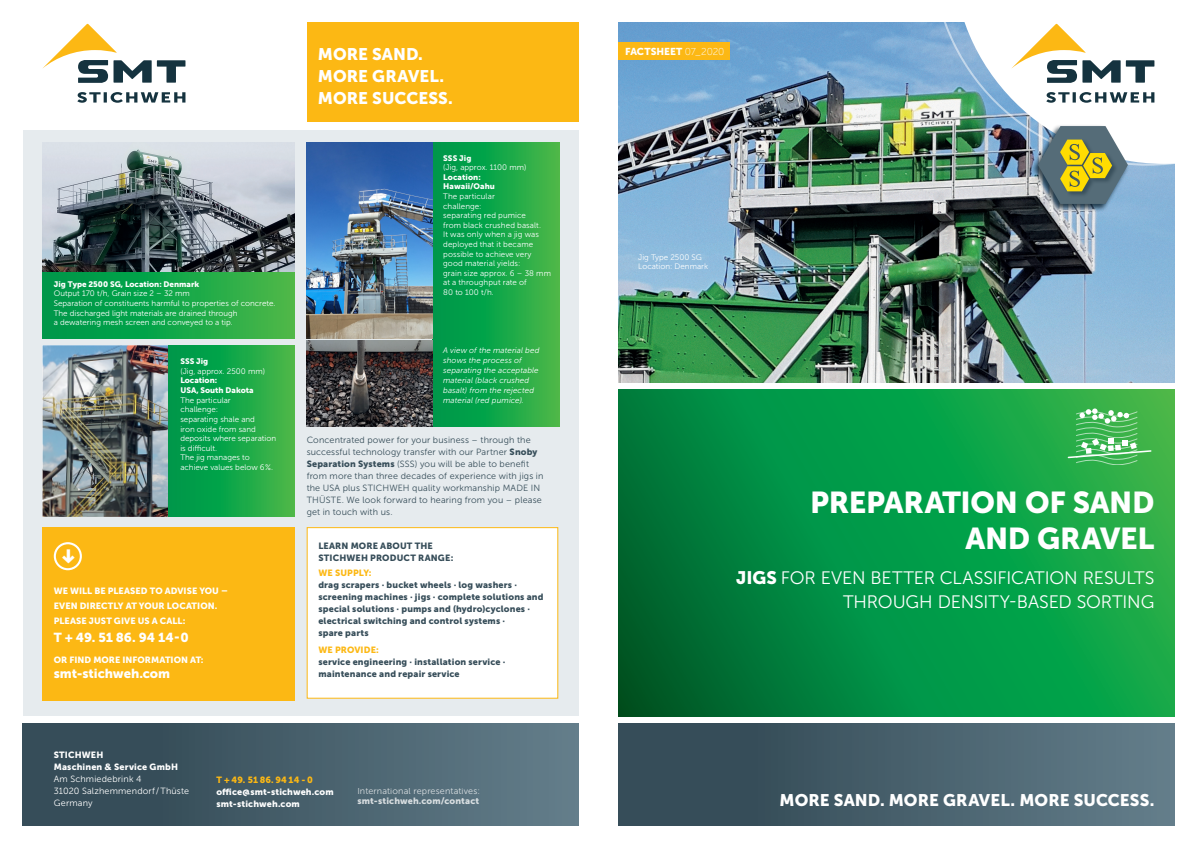
<style>
.page{position:relative;width:1197px;height:848px;background:#fff}
.page>*{position:absolute;margin:0;border:0;box-sizing:border-box;transform-origin:0 0}
.t1{font:30px/36px "Museo Sans 900";letter-spacing:-.01em;color:#fff;text-align:right}
.t2{font:900 22px "Flama";color:#fff}
.t3{font:18px/24px "Museo Sans 300";letter-spacing:-.005em;color:#fff;text-align:right}
.t4{font:16.7px/21.7px "Museo Sans 900";letter-spacing:.005em;color:#fff}
.t5{font:13px "Museo Sans 900";letter-spacing:-.005em;color:#fff}
.t6{font:10px "Museo Sans 900";letter-spacing:.005em;color:#fff}
.t7{font:9px/12px "Museo Sans 300";letter-spacing:.015em;color:#364d59}
.t8{font:9px/12px "Museo Sans 900";letter-spacing:.015em;color:#364d59}
.t9{font:9px/15px "Museo Sans 900";letter-spacing:.01em;color:#fff}
.t10{font:9px/12px "Museo Sans 300";letter-spacing:.02em;color:#fff}
.t11{font:9px "Museo Sans 900";letter-spacing:.015em;color:#fcb814}
.t12{font:8px/9.6px "Museo Sans 300";color:#fff}
.t13{font:italic 8px/10px "Museo Sans 300";letter-spacing:.01em;color:#fff}
.t14{font:8px/9.6px "Museo Sans 900";color:#fff}
.s1{font-family:"Museo Sans 900"}
.s2{font-family:"Flama";font-weight:700}
.s3{font-family:"Museo Sans 100"}
</style>
<div class="page">
<div style="left:23px;top:130px;width:555px;height:586px;background:#e6ebee"></div>
<svg style="left:432px;top:142px;width:127px;height:285px;background:#18a649"></svg>
<svg style="left:618px;top:390px;width:556px;height:326px;background:#079343"></svg>
<img style="left:618px;top:23px;width:556px;height:360px">
<div style="left:307px;top:23px;width:271px;height:99px;background:#fcb814"></div>
<div style="left:618px;top:43px;width:111px;height:17px;background:#fcb814"></div>
<div style="left:618px;top:723px;width:556px;height:102px;background:linear-gradient(to right,#2e4450,#627c89)"></div>
<div style="left:23px;top:723px;width:555px;height:102px;background:linear-gradient(to right,#2e4450,#627c89)"></div>
<svg style="left:931px;top:22px;width:21px;height:144px;background:#80a1ae"></svg>
<svg style="left:77px;top:92px;width:108px;height:11px"></svg>
<svg style="left:42px;top:23px;width:143px;height:60px"></svg>
<div style="left:43px;top:527px;width:251px;height:173px;background:#fcb814"></div>
<div style="left:54px;top:542px;width:28px;height:28px;border:2px solid #fff;border-radius:50%"></div>
<img style="left:42px;top:142px;width:252px;height:131px">
<img style="left:306px;top:142px;width:126px;height:196px">
<img style="left:306px;top:340px;width:126px;height:87px">
<svg style="left:42px;top:273px;width:252px;height:65px;background:#17a648"></svg>
<img style="left:43px;top:345px;width:125px;height:172px">
<svg style="left:168px;top:345px;width:126px;height:172px;background:#17a648"></svg>
<div style="left:1030px;top:124px;width:99px;height:88px;background:#011622;opacity:.75"></div>
<img style="left:952px;top:22px;width:223px;height:182px">
<div style="left:306px;top:527px;width:252px;height:171px;background:#fff;border:1px solid #fcb814"></div>
<svg style="left:1066px;top:408px;width:86px;height:57px;background:#5bbf6b"></svg>
<p class="t14" style="left:54px;top:279px;width:147px">Jig Type 2500 SG, Location: Denmark</p>
<p class="t12" style="left:54px;top:289px;width:223px">Output 170 t/h, Grain size 2 – 32 mm<br>Separation of constituents harmful to properties of concrete.<br>The discharged light materials are drained through<br>a dewatering mesh screen and conveyed to a tip.</p>
<h2 class="t2" style="left:85px;top:548px;width:18px;rotate:90deg">→</h2>
<p class="t14" style="left:180px;top:356px;width:29px">SSS Jig</p>
<p class="t12" style="left:180px;top:366px;width:86px">(Jig, approx. 2500 mm)</p>
<p class="t14" style="left:180px;top:376px;width:75px">Location:<br>USA, South Dakota</p>
<p class="t12" style="left:180px;top:395px;width:97px">The particular<br>challenge:<br>separating shale and<br>iron oxide from sand deposits where separation is difficult.<br>The jig manages to achieve values below 6 %.</p>
<p class="t9" style="left:54px;top:583px;width:176px">WE WILL BE PLEASED TO ADVISE YOU –<br>EVEN DIRECTLY AT YOUR LOCATION.<br>PLEASE JUST GIVE US A CALL:</p>
<h3 class="t5" style="left:54px;top:630px;width:136px">T + 49. 51 86. 94 14-0</h3>
<p class="t9" style="left:54px;top:652px;width:151px">OR FIND MORE INFORMATION AT:</p>
<h3 class="t5" style="left:54px;top:666px;width:118px">smt-stichweh.com</h3>
<h3 class="t4" style="left:318px;top:43px;width:136px">MORE SAND.<br>MORE GRAVEL.<br>MORE SUCCESS.</h3>
<p class="t14" style="left:443px;top:153px;width:30px">SSS Jig</p>
<p class="t12" style="left:443px;top:163px;width:85px">(Jig, approx. 1100 mm)</p>
<p class="t14" style="left:443px;top:172px;width:53px">Location:<br>Hawaii/Oahu</p>
<p class="t12" style="left:443px;top:191px;width:109px">The particular<br>challenge:<br>separating red pumice<br>from black crushed basalt.<br>It was only when a jig was deployed that it became possible to achieve very good material yields:<br>grain size approx. 6 – 38 mm at a throughput rate of<br>80 to 100 t/h.</p>
<p class="t13" style="left:443px;top:346px;width:98px">A view of the material bed shows the process of separating the acceptable material (black crushed basalt) from the rejected material (red pumice).</p>
<p class="t7" style="left:306px;top:433px;width:238px">Concentrated power for your business – through the successful technology transfer with our Partner <span class="s1">Snoby Separation Systems</span> (SSS) you will be able to benefit from more than three decades of experience with jigs in the USA plus STICHWEH quality workmanship MADE IN THÜSTE. We look forward to hearing from you – please get in touch with us.</p>
<p class="t8" style="left:318px;top:539px;width:136px">LEARN MORE ABOUT THE<br>STICHWEH PRODUCT RANGE:</p>
<p class="t11" style="left:318px;top:567px;width:55px">WE SUPPLY:</p>
<p class="t8" style="left:318px;top:578px;width:227px">drag scrapers · bucket wheels · log washers · screening machines · jigs · complete solutions and special solutions · pumps and (hydro)cyclones · electrical switching and control systems ·<br>spare parts</p>
<p class="t11" style="left:318px;top:645px;width:62px">WE PROVIDE:</p>
<p class="t8" style="left:318px;top:656px;width:188px">service engineering · installation service · maintenance and repair service</p>
<p class="t9" style="left:54px;top:749px;width:126px;line-height:12px">STICHWEH<br>Maschinen <span class="s2">&amp;</span> Service GmbH</p>
<p class="t10" style="left:54px;top:773px;width:137px">Am Schmiedebrink 4<br>31020 Salzhemmendorf / Thüste<br>Germany</p>
<p class="t11" style="left:216px;top:774px;width:98px">T + 49. 51 86. 94 14 - 0</p>
<p class="t9" style="left:216px;top:785px;width:119px;line-height:12px">office@smt-stichweh.com smt-stichweh.com</p>
<p class="t10" style="left:357px;top:785px;width:124px">International representatives:</p>
<p class="t9" style="left:357px;top:793px;width:123px">smt-stichweh.com/contact</p>
<p class="t6" style="left:625px;top:46px;width:101px">FACTSHEET <span class="s3">07_2020</span></p>
<p class="t12" style="left:638px;top:253px;width:71px;line-height:9px">Jig Type 2500 SG<br>Location: Denmark</p>
<h1 class="t1" style="left:810px;top:484px;width:346px">PREPARATION OF SAND<br>AND GRAVEL</h1>
<h3 class="t3" style="left:736px;top:565px;width:419px"><span class="s1">JIGS</span> FOR EVEN BETTER CLASSIFICATION RESULTS<br>THROUGH DENSITY-BASED SORTING</h3>
<h3 class="t4" style="left:779px;top:789px;width:376px">MORE SAND. MORE GRAVEL. MORE SUCCESS.</h3>
</div>
